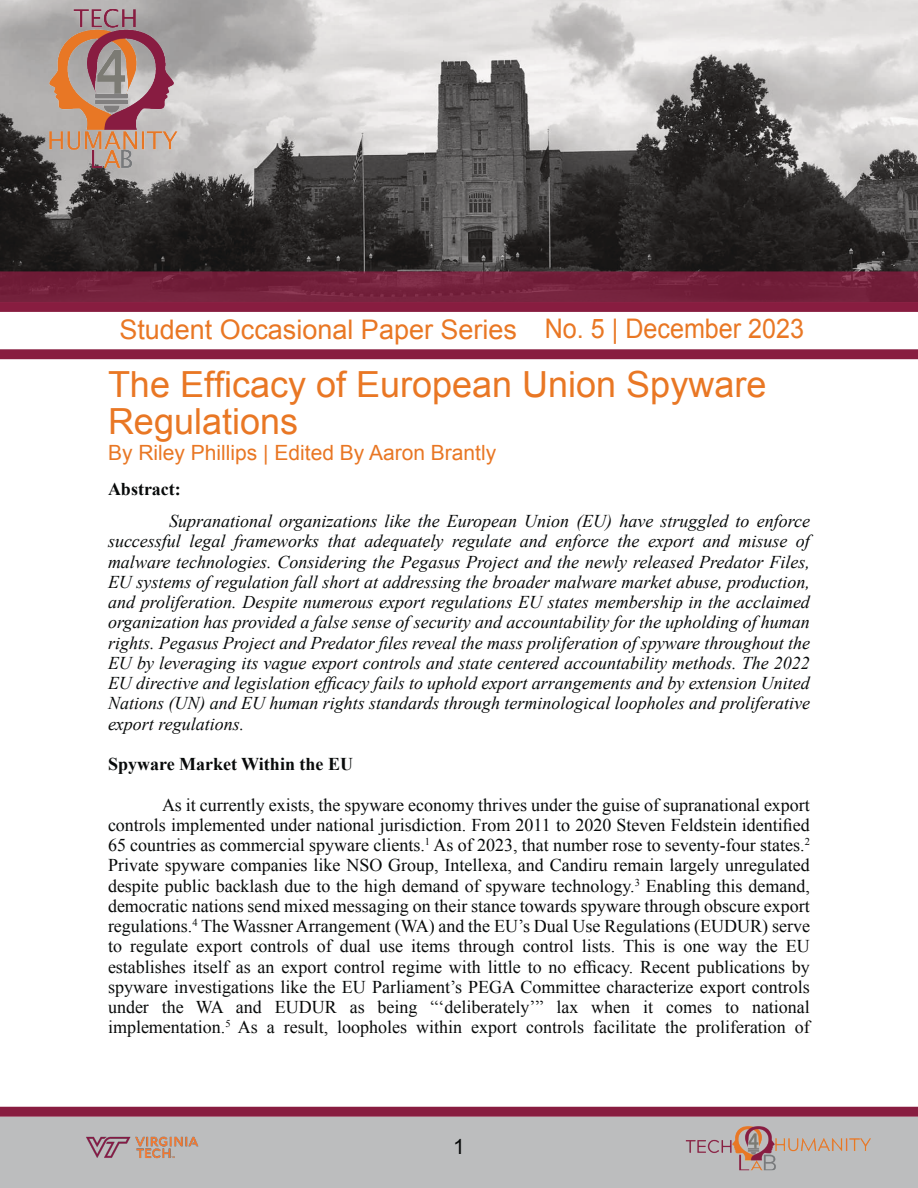
<style>
.page{position:relative;width:918px;height:1188px;background:#fff}
.page>*{position:absolute;margin:0;border:0;box-sizing:border-box;transform-origin:0 0}
.t1{font:36px/37.2px "Arial";color:#e97724}
.t2{font:27px "Arial";color:#e97724}
.t3{font:21px "Arial";color:#e97724}
.t4{font:21px "Arial";color:#080a0a}
.t5{font:18px/20.2px "Times New Roman";color:#080a0a;text-align:justify}
.t6{font:italic 18px/20.2px "Times New Roman";color:#080a0a;text-align:justify}
.t7{font:700 18px "Times New Roman";color:#080a0a}
</style>
<div class="page">
<img style="left:0;top:0;width:918px;height:271px">
<div style="left:0;top:271px;width:918px;height:31px;background:#73203b"></div>
<div style="left:0;top:1117px;width:918px;height:71px;background:#bcbdbe"></div>
<div style="left:0;top:302px;width:918px;height:10px;background:#881d40"></div>
<div style="left:0;top:349px;width:918px;height:10px;background:#881d40"></div>
<div style="left:0;top:1107px;width:918px;height:10px;background:#881d40"></div>
<img style="left:65px;top:1116px;width:155px;height:43px">
<img style="left:686px;top:1126px;width:185px;height:44px">
<img style="left:39px;top:6px;width:145px;height:168px">
<h2 class="t2" style="left:119px;top:314px;width:686px">Student Occasional Paper Series No. 5 | December 2023</h2>
<h1 class="t1" style="left:108px;top:366px;width:660px">The Efficacy of European Union Spyware<br>Regulations</h1>
<p class="t3" style="left:108px;top:441px;width:390px">By Riley Phillips | Edited By Aaron Brantly</p>
<p class="t7" style="left:108px;top:479px;width:74px">Abstract:</p>
<p class="t6" style="left:108px;top:511px;width:703px;text-indent:61px">Supranational organizations like the European Union (EU) have struggled to enforce successful legal frameworks that adequately regulate and enforce the export and misuse of malware technologies. Considering the Pegasus Project and the newly released Predator Files, EU systems of regulation fall short at addressing the broader malware market abuse, production, and proliferation. Despite numerous export regulations EU states membership in the acclaimed organization has provided a false sense of security and accountability for the upholding of human rights. Pegasus Project and Predator files reveal the mass proliferation of spyware throughout the EU by leveraging its vague export controls and state centered accountability methods. The 2022<br>EU directive and legislation efficacy fails to uphold export arrangements and by extension United Nations (UN) and EU human rights standards through terminological loopholes and proliferative export regulations.</p>
<p class="t7" style="left:108px;top:754px;width:247px">Spyware Market Within the EU</p>
<p class="t5" style="left:108px;top:794px;width:703px;text-indent:54px">As it currently exists, the spyware economy thrives under the guise of supranational export controls implemented under national jurisdiction. From 2011 to 2020 Steven Feldstein identified 65 countries as commercial spyware clients.<sup>1</sup> As of 2023, that number rose to seventy-four states.<sup>2<br></sup>Private spyware companies like NSO Group, Intellexa, and Candiru remain largely unregulated despite public backlash due to the high demand of spyware technology.<sup>3</sup> Enabling this demand, democratic nations send mixed messaging on their stance towards spyware through obscure export regulations.<sup>4</sup> The Wassner Arrangement (WA) and the EU’s Dual Use Regulations (EUDUR) serve to regulate export controls of dual use items through control lists. This is one way the EU establishes itself as an export control regime with little to no efficacy. Recent publications by spyware investigations like the EU Parliament’s PEGA Committee characterize export controls under the WA and EUDUR as being “‘deliberately’” lax when it comes to national implementation.<sup>5</sup> As a result, loopholes within export controls facilitate the proliferation of</p>
<p class="t4" style="left:453px;top:1135px;width:13px">1</p>
</div>
